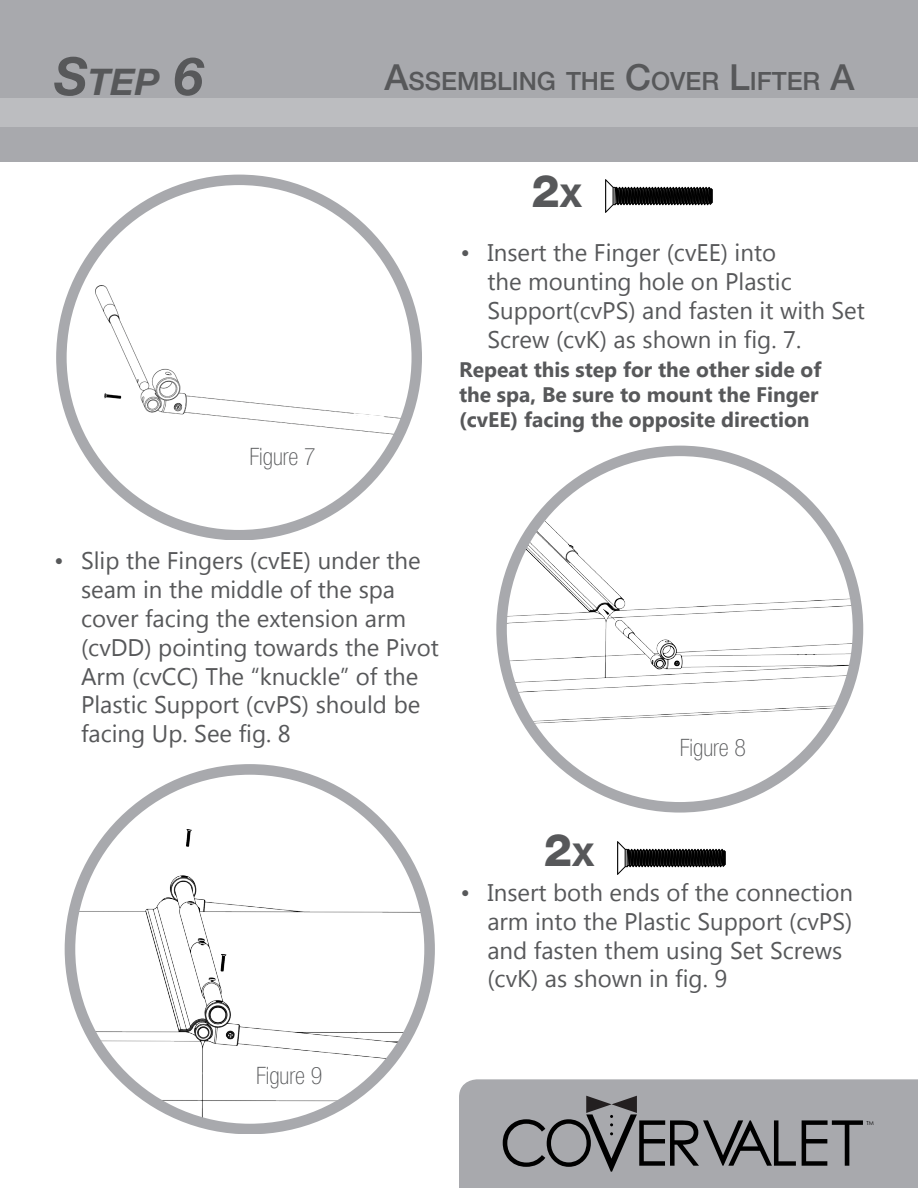
<style>
.page{position:relative;width:918px;height:1188px;background:#fff}
.page>*{position:absolute;margin:0;border:0;box-sizing:border-box;transform-origin:0 0}
.Step_heading{font:800 45px "Helvetica Neue";color:#57585a}
.Step_heading-2{font:italic 700 36.75px "Helvetica Neue";color:#57585a}
.STEP_DISCRIPTION{font:500 25.2px "Helvetica Neue";color:#57585a}
.t1{font:24px/28.8px "Myanmar Text";color:#57585a}
.PARTS{font:100 condensed 24px "Helvetica Neue";color:#57585a}
.body_text{font:700 21px/25.2px "Myanmar Text";color:#57585a}
.t2{font:5.55px "Century Gothic";color:#000}
.s1{font-size:52.5px}
.s2{font-size:36px}
.s3{font-size:31.5px}
</style>
<div class="page">
<div style="left:459px;top:1079px;width:459px;height:109px;background:#a8a9ad"></div>
<div style="left:0;top:0;width:918px;height:162px;background:#a8a9ad"></div>
<div style="left:0;top:98px;width:918px;height:29px;background:#bcbdc0"></div>
<svg style="left:802px;top:1120px;width:61px;height:46px;background:#78787b"></svg>
<svg style="left:503px;top:1096px;width:293px;height:76px;background:#87888b"></svg>
<img style="left:64px;top:785px;width:371px;height:230px">
<div style="left:70px;top:769px;width:360px;height:360px;background:#fff;border-radius:50%"></div>
<img style="left:77px;top:830px;width:348px;height:290px">
<div style="left:65px;top:764px;width:370px;height:370px;border:11px solid #a8a9ad;border-radius:50%"></div>
<img style="left:502px;top:451px;width:356px;height:355px">
<div style="left:496px;top:446px;width:367px;height:367px;border:11px solid #a8a9ad;border-radius:50%"></div>
<img style="left:605px;top:180px;width:108px;height:33px">
<img style="left:618px;top:841px;width:107px;height:33px">
<img style="left:96px;top:286px;width:309px;height:148px">
<div style="left:56px;top:175px;width:366px;height:365px;border:10px solid #a8a9ad;border-radius:50%"></div>
<svg style="left:353px;top:413px;width:32px;height:6px"></svg>
<p class="Step_heading-2" style="left:54px;top:59px;width:151px"><span class="s1">S</span>tep <span class="s1">6</span></p>
<p class="PARTS" style="left:250px;top:443px;width:68px">Figure 7</p>
<p class="STEP_DISCRIPTION" style="left:385px;top:66px;width:471px"><span class="s2">A</span>SSEMBLING THE <span class="s2">C</span>OVER <span class="s2">L</span>IFTER <span class="s2">A</span></p>
<p class="Step_heading" style="left:531px;top:164px;width:52px">2<span class="s3">x</span></p>
<p class="t1" style="left:487px;top:239px;width:379px;text-indent:-27px">• Insert the Finger (cvEE) into<br>the mounting hole on Plastic<br>Support(cvPS) and fasten it with Set<br>Screw (cvK) as shown in fig. 7.</p>
<p class="body_text" style="left:459px;top:357px;width:364px">Repeat this step for the other side of the spa, Be sure to mount the Finger (cvEE) facing the opposite direction</p>
<p class="t1" style="left:81px;top:547px;width:359px;text-indent:-27px">• Slip the Fingers (cvEE) under the seam in the middle of the spa cover facing the extension arm (cvDD) pointing towards the Pivot<br>Arm (cvCC) The “knuckle” of the<br>Plastic Support (cvPS) should be facing Up. See fig. 8</p>
<p class="PARTS" style="left:680px;top:734px;width:68px">Figure 8</p>
<p class="Step_heading" style="left:544px;top:823px;width:52px">2<span class="s3">x</span></p>
<p class="t1" style="left:487px;top:878px;width:367px;text-indent:-27px">• Insert both ends of the connection arm into the Plastic Support (cvPS) and fasten them using Set Screws (cvK) as shown in fig. 9</p>
<p class="PARTS" style="left:256px;top:1062px;width:68px">Figure 9</p>
<p class="t2" style="left:867px;top:1119px;width:9px">TM</p>
</div>
